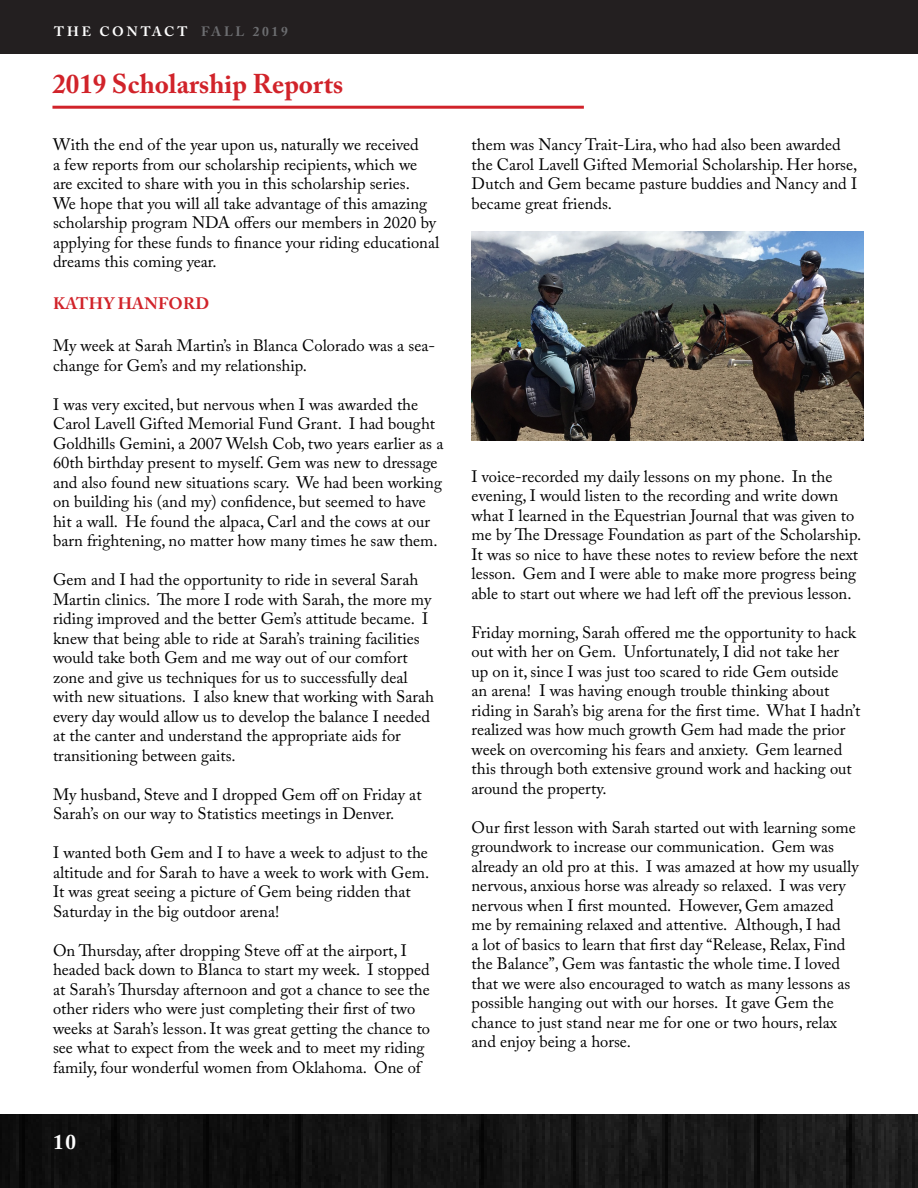
<style>
.page{position:relative;width:918px;height:1188px;background:#fff}
.page>*{position:absolute;margin:0;border:0;box-sizing:border-box;transform-origin:0 0}
.t1{font:700 27px "Adobe Caslon Pro";color:#d1232a}
.t2{font:700 21px "Adobe Caslon Pro";color:#fff}
.t3{font:16.5px/19.5px "Adobe Caslon Pro";color:#000}
.t4{font:700 16.5px "Adobe Caslon Pro";letter-spacing:.015em;color:#d1232a}
.t5{font:700 13.5px "Adobe Caslon Pro";letter-spacing:.2em;color:#fff}
.s1{color:#6c6d70}
</style>
<div class="page">
<img style="left:0;top:1115px;width:918px;height:73px">
<div style="left:0;top:0;width:918px;height:54px;background:#231f20"></div>
<img style="left:472px;top:231px;width:391px;height:209px">
<hr style="left:52px;top:106px;width:532px;height:3px;background:#d1232a">
<p class="t5" style="left:54px;top:23px;width:235px">THE CONTACT <span class="s1">FALL 2019</span></p>
<p class="t1" style="left:52px;top:68px;width:292px">2019 Scholarship Reports</p>
<p class="t3" style="left:53px;top:135px;width:388px">With the end of the year upon us, naturally we received<br>a few reports from our scholarship recipients, which we are excited to share with you in this scholarship series.<br>We hope that you will all take advantage of this amazing scholarship program NDA offers our members in 2020 by applying for these funds to finance your riding educational dreams this coming year.</p>
<p class="t4" style="left:53px;top:294px;width:158px">KATHY HANFORD</p>
<p class="t3" style="left:53px;top:336px;width:384px">My week at Sarah Martin’s in Blanca Colorado was a sea&shy;change for Gem’s and my relationship.</p>
<p class="t3" style="left:53px;top:394px;width:392px">I was very excited, but nervous when I was awarded the Carol Lavell Gifted Memorial Fund Grant. I had bought Goldhills Gemini, a 2007 Welsh Cob, two years earlier as a 60th birthday present to myself. Gem was new to dressage and also found new situations scary. We had been working on building his (and my) confidence, but seemed to have hit a wall. He found the alpaca, Carl and the cows at our barn frightening, no matter how many times he saw them.</p>
<p class="t3" style="left:53px;top:570px;width:383px">Gem and I had the opportunity to ride in several Sarah Martin clinics. The more I rode with Sarah, the more my riding improved and the better Gem’s attitude became. I knew that being able to ride at Sarah’s training facilities would take both Gem and me way out of our comfort zone and give us techniques for us to successfully deal with new situations. I also knew that working with Sarah every day would allow us to develop the balance I needed at the canter and understand the appropriate aids for transitioning between gaits.</p>
<p class="t3" style="left:53px;top:784px;width:370px">My husband, Steve and I dropped Gem off on Friday at<br>Sarah’s on our way to Statistics meetings in Denver.</p>
<p class="t3" style="left:53px;top:843px;width:378px">I wanted both Gem and I to have a week to adjust to the altitude and for Sarah to have a week to work with Gem.<br>It was great seeing a picture of Gem being ridden that Saturday in the big outdoor arena!</p>
<p class="t3" style="left:53px;top:940px;width:379px">On Thursday, after dropping Steve off at the airport, I headed back down to Blanca to start my week. I stopped at Sarah’s Thursday afternoon and got a chance to see the other riders who were just completing their first of two weeks at Sarah’s lesson. It was great getting the chance to see what to expect from the week and to meet my riding family, four wonderful women from Oklahoma. One of</p>
<p class="t2" style="left:53px;top:1130px;width:25px">10</p>
<p class="t3" style="left:472px;top:135px;width:387px">them was Nancy Trait-Lira, who had also been awarded the Carol Lavell Gifted Memorial Scholarship. Her horse, Dutch and Gem became pasture buddies and Nancy and I became great friends.</p>
<p class="t3" style="left:472px;top:466px;width:391px">I voice-recorded my daily lessons on my phone. In the evening, I would listen to the recording and write down what I learned in the Equestrian Journal that was given to me by The Dressage Foundation as part of the Scholarship.<br>It was so nice to have these notes to review before the next lesson. Gem and I were able to make more progress being able to start out where we had left off the previous lesson.</p>
<p class="t3" style="left:472px;top:622px;width:390px">Friday morning, Sarah offered me the opportunity to hack out with her on Gem. Unfortunately, I did not take her<br>up on it, since I was just too scared to ride Gem outside<br>an arena! I was having enough trouble thinking about riding in Sarah’s big arena for the first time. What I hadn’t realized was how much growth Gem had made the prior week on overcoming his fears and anxiety. Gem learned this through both extensive ground work and hacking out around the property.</p>
<p class="t3" style="left:472px;top:817px;width:389px">Our first lesson with Sarah started out with learning some groundwork to increase our communication. Gem was already an old pro at this. I was amazed at how my usually nervous, anxious horse was already so relaxed. I was very nervous when I first mounted. However, Gem amazed<br>me by remaining relaxed and attentive. Although, I had<br>a lot of basics to learn that first day “Release, Relax, Find the Balance”, Gem was fantastic the whole time. I loved that we were also encouraged to watch as many lessons as possible hanging out with our horses. It gave Gem the chance to just stand near me for one or two hours, relax and enjoy being a horse.</p>
</div>
